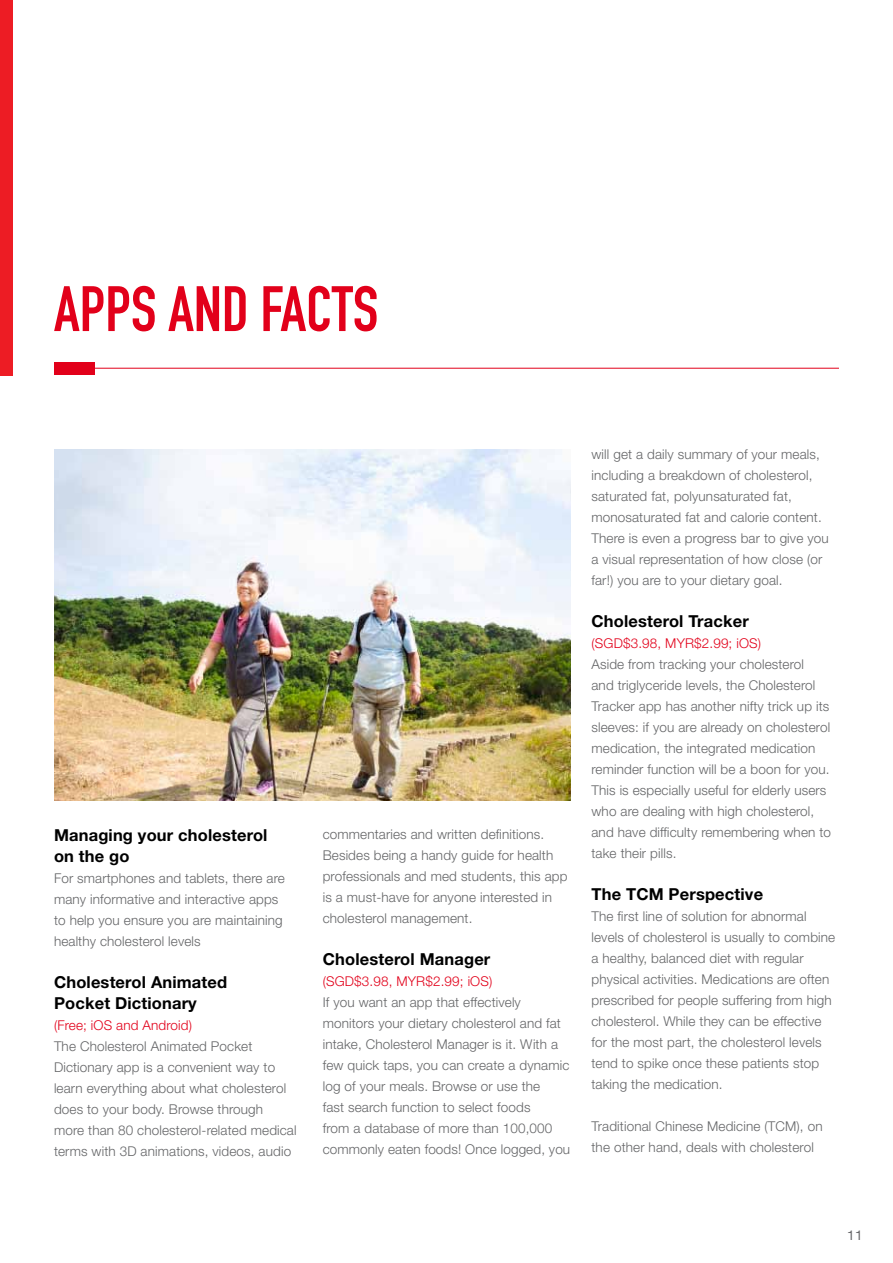
<style>
.page{position:relative;width:893px;height:1263px;background:#fff}
.page>*{position:absolute;margin:0;border:0;box-sizing:border-box;transform-origin:0 0}
.t1{font:63px "DIN Engschrift Std";color:#e2001a}
.t2{font:700 16.5px/21px "Helvetica Neue LT Std";letter-spacing:.01em;color:#000}
.t3{font:300 13.5px/21px "Helvetica Neue LT Std";letter-spacing:.01em;color:#646567}
.t4{font:300 13.5px "Helvetica Neue LT Std";letter-spacing:.01em;color:#e2001a}
.t5{font:13.5px "Helvetica Neue";color:#646567}
</style>
<div class="page">
<div style="left:54px;top:362px;width:41px;height:13px;background:#e2001a"></div>
<hr style="left:73px;top:368px;width:766px;height:1px;background:#e2001a">
<div style="left:0;top:0;width:13px;height:375px;background:#ed1c24"></div>
<img style="left:54px;top:449px;width:516px;height:352px">
<h1 class="t1" style="left:54px;top:272px;width:326px">APPS AND FACTS</h1>
<p class="t2" style="left:54px;top:824px;width:215px">Managing your cholesterol on the go</p>
<p class="t3" style="left:54px;top:867px;width:232px">For smartphones and tablets, there are many informative and interactive apps to help you ensure you are maintaining healthy cholesterol levels</p>
<p class="t2" style="left:54px;top:971px;width:175px">Cholesterol Animated<br>Pocket Dictionary</p>
<p class="t4" style="left:54px;top:1017px;width:140px">(Free; iOS and Android)</p>
<p class="t3" style="left:54px;top:1035px;width:244px">The Cholesterol Animated Pocket Dictionary app is a convenient way to learn everything about what cholesterol does to your body. Browse through more than 80 cholesterol-related medical terms with 3D animations, videos, audio</p>
<p class="t3" style="left:323px;top:823px;width:246px">commentaries and written definitions.<br>Besides being a handy guide for health professionals and med students, this app is a must-have for anyone interested in cholesterol management.</p>
<p class="t2" style="left:323px;top:948px;width:169px">Cholesterol Manager</p>
<p class="t4" style="left:323px;top:972px;width:171px">(SGD$3.98, MYR$2.99; iOS)</p>
<p class="t3" style="left:323px;top:991px;width:249px">If you want an app that effectively monitors your dietary cholesterol and fat intake, Cholesterol Manager is it. With a few quick taps, you can create a dynamic log of your meals. Browse or use the<br>fast search function to select foods<br>from a database of more than 100,000 commonly eaten foods! Once logged, you</p>
<p class="t3" style="left:591px;top:444px;width:239px">will get a daily summary of your meals, including a breakdown of cholesterol, saturated fat, polyunsaturated fat, monosaturated fat and calorie content.<br>There is even a progress bar to give you a visual representation of how close (or far!) you are to your dietary goal.</p>
<p class="t2" style="left:591px;top:610px;width:159px">Cholesterol Tracker</p>
<p class="t4" style="left:591px;top:635px;width:171px">(SGD$3.98, MYR$2.99; iOS)</p>
<p class="t3" style="left:591px;top:654px;width:241px">Aside from tracking your cholesterol<br>and triglyceride levels, the Cholesterol Tracker app has another nifty trick up its sleeves: if you are already on cholesterol medication, the integrated medication reminder function will be a boon for you.<br>This is especially useful for elderly users who are dealing with high cholesterol, and have difficulty remembering when to take their pills.</p>
<p class="t2" style="left:591px;top:883px;width:173px">The TCM Perspective</p>
<p class="t3" style="left:591px;top:905px;width:245px">The first line of solution for abnormal levels of cholesterol is usually to combine a healthy, balanced diet with regular physical activities. Medications are often prescribed for people suffering from high cholesterol. While they can be effective for the most part, the cholesterol levels tend to spike once these patients stop taking the medication.</p>
<p class="t3" style="left:591px;top:1116px;width:233px">Traditional Chinese Medicine (TCM), on the other hand, deals with cholesterol</p>
<p class="t5" style="left:847px;top:1227px;width:17px">11</p>
</div>
